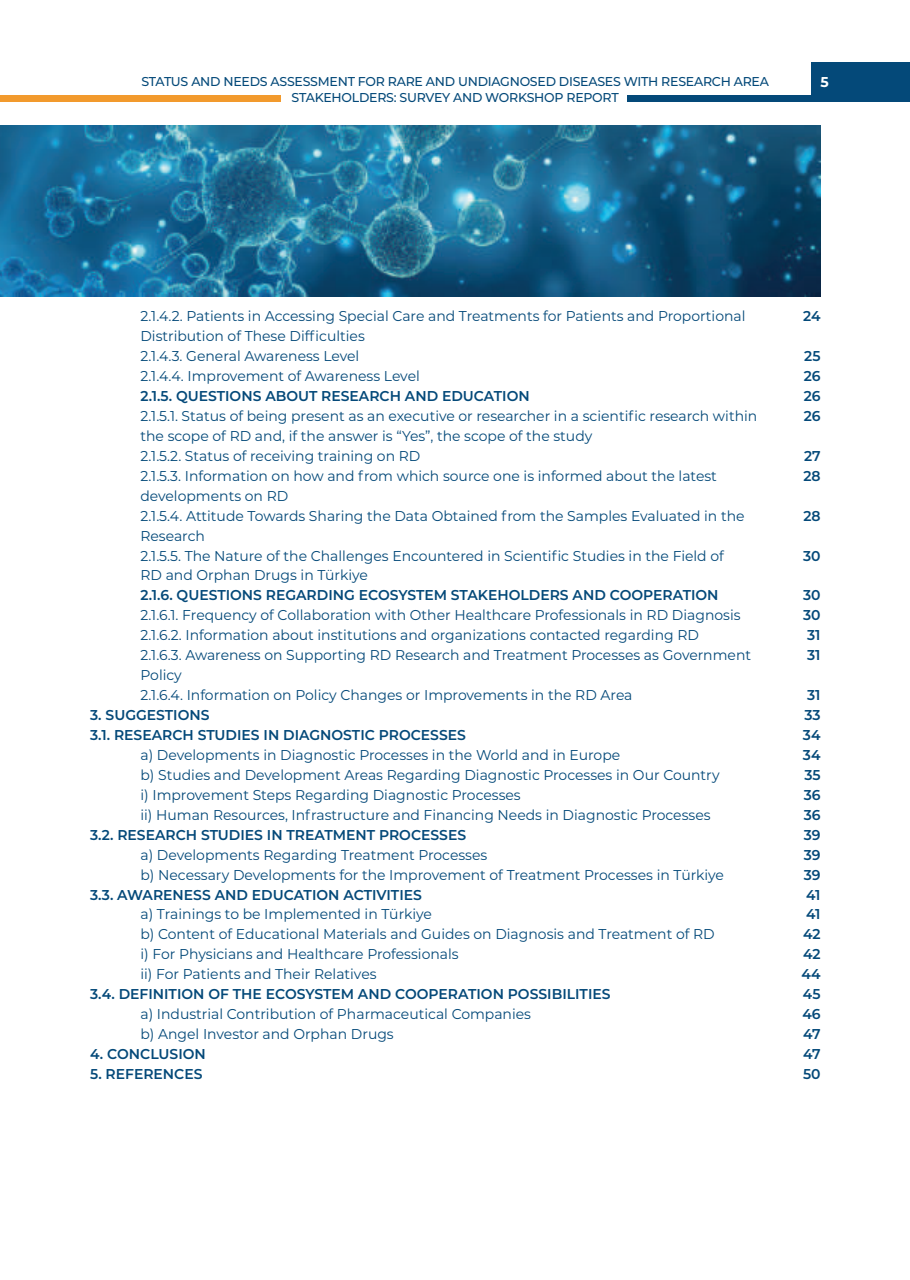
<style>
.page{position:relative;width:910px;height:1280px;background:#fff}
.page>*{position:absolute;margin:0;border:0;box-sizing:border-box;transform-origin:0 0}
.t1{font:14.25px/20px "Montserrat";color:#044979}
.t2{font:600 14.25px/20px "Montserrat";color:#044979}
.t3{font:700 14.25px "Montserrat";color:#fff}
.t4{font:500 12.75px/15.6px "Montserrat";letter-spacing:-.02em;color:#044979;text-align:center}
</style>
<div class="page">
<div style="left:811px;top:62px;width:99px;height:40px;background:#044979"></div>
<div style="left:0;top:96px;width:280px;height:6px;background:#f29a2d"></div>
<div style="left:627px;top:96px;width:204px;height:6px;background:#044979"></div>
<img style="left:0;top:125px;width:821px;height:172px">
<p class="t4" style="left:141px;top:73px;width:629px">STATUS AND NEEDS ASSESSMENT FOR RARE AND UNDIAGNOSED DISEASES WITH RESEARCH AREA<br>STAKEHOLDERS: SURVEY AND WORKSHOP REPORT</p>
<p class="t3" style="left:821px;top:72px;width:10px">5</p>
<p class="t1" style="left:140px;top:306px;width:607px">2.1.4.2. Patients in Accessing Special Care and Treatments for Patients and Proportional Distribution of These Difficulties<br>2.1.4.3. General Awareness Level<br>2.1.4.4. Improvement of Awareness Level</p>
<p class="t2" style="left:140px;top:385px;width:391px">2.1.5. QUESTIONS ABOUT RESEARCH AND EDUCATION</p>
<p class="t2" style="left:803px;top:385px;width:19px">42</p>
<p class="t1" style="left:140px;top:405px;width:618px">2.1.5.1. Status of being present as an executive or researcher in a scientific research within the scope of RD and, if the answer is “Yes”, the scope of the study<br>2.1.5.2. Status of receiving training on RD</p>
<p class="t2" style="left:803px;top:305px;width:19px">24</p>
<p class="t2" style="left:804px;top:345px;width:18px;text-align:justify">25<br>26<br>26<br>26</p>
<p class="t2" style="left:803px;top:445px;width:19px">27<br>28</p>
<p class="t2" style="left:803px;top:505px;width:19px">28</p>
<p class="t2" style="left:803px;top:545px;width:19px">30</p>
<p class="t2" style="left:803px;top:585px;width:19px;text-align:justify">30<br>30<br>31<br>31</p>
<p class="t2" style="left:802px;top:684px;width:20px;text-align:center">31<br>33<br>34<br>34<br>35<br>36<br>36<br>39<br>39<br>39<br>41<br>41<br>42<br>42<br>44<br>45<br>46<br>47<br>47<br>50</p>
<p class="t1" style="left:804px;top:445px;width:18px">43</p>
<p class="t1" style="left:140px;top:465px;width:606px">2.1.5.3. Information on how and from which source one is informed about the latest developments on RD<br>2.1.5.4. Attitude Towards Sharing the Data Obtained from the Samples Evaluated in the Research<br>2.1.5.5. The Nature of the Challenges Encountered in Scientific Studies in the Field of RD and Orphan Drugs in Türkiye</p>
<p class="t2" style="left:140px;top:585px;width:580px">2.1.6. QUESTIONS REGARDING ECOSYSTEM STAKEHOLDERS AND COOPERATION</p>
<p class="t1" style="left:140px;top:605px;width:612px">2.1.6.1. Frequency of Collaboration with Other Healthcare Professionals in RD Diagnosis 2.1.6.2. Information about institutions and organizations contacted regarding RD<br>2.1.6.3. Awareness on Supporting RD Research and Treatment Processes as Government Policy<br>2.1.6.4. Information on Policy Changes or Improvements in the RD Area</p>
<p class="t2" style="left:90px;top:704px;width:377px">3. SUGGESTIONS<br>3.1. RESEARCH STUDIES IN DIAGNOSTIC PROCESSES</p>
<p class="t1" style="left:140px;top:744px;width:481px">a) Developments in Diagnostic Processes in the World and in Europe</p>
<p class="t1" style="left:803px;top:744px;width:9px">5</p>
<p class="t1" style="left:140px;top:764px;width:581px">b) Studies and Development Areas Regarding Diagnostic Processes in Our Country</p>
<p class="t1" style="left:805px;top:764px;width:9px">5</p>
<p class="t1" style="left:140px;top:784px;width:382px">i) Improvement Steps Regarding Diagnostic Processes</p>
<p class="t1" style="left:804px;top:784px;width:9px">5</p>
<p class="t1" style="left:140px;top:804px;width:572px">ii) Human Resources, Infrastructure and Financing Needs in Diagnostic Processes</p>
<p class="t1" style="left:805px;top:804px;width:17px">57</p>
<p class="t2" style="left:90px;top:824px;width:377px">3.2. RESEARCH STUDIES IN TREATMENT PROCESSES</p>
<p class="t2" style="left:806px;top:824px;width:16px">61</p>
<p class="t1" style="left:140px;top:844px;width:348px">a) Developments Regarding Treatment Processes</p>
<p class="t1" style="left:807px;top:844px;width:15px">61</p>
<p class="t1" style="left:140px;top:864px;width:585px">b) Necessary Developments for the Improvement of Treatment Processes in Türkiye</p>
<p class="t1" style="left:807px;top:864px;width:15px">61</p>
<p class="t2" style="left:90px;top:884px;width:333px">3.3. AWARENESS AND EDUCATION ACTIVITIES</p>
<p class="t2" style="left:802px;top:884px;width:20px">64</p>
<p class="t1" style="left:140px;top:904px;width:293px">a) Trainings to be Implemented in Türkiye</p>
<p class="t1" style="left:804px;top:904px;width:18px">65</p>
<p class="t1" style="left:140px;top:924px;width:576px">b) Content of Educational Materials and Guides on Diagnosis and Treatment of RD</p>
<p class="t1" style="left:804px;top:924px;width:18px">66</p>
<p class="t1" style="left:140px;top:944px;width:320px">i) For Physicians and Healthcare Professionals</p>
<p class="t1" style="left:804px;top:944px;width:18px">66</p>
<p class="t1" style="left:140px;top:964px;width:238px">ii) For Patients and Their Relatives</p>
<p class="t1" style="left:804px;top:964px;width:18px">69</p>
<p class="t2" style="left:90px;top:983px;width:522px">3.4. DEFINITION OF THE ECOSYSTEM AND COOPERATION POSSIBILITIES</p>
<p class="t2" style="left:807px;top:983px;width:15px">71</p>
<p class="t1" style="left:140px;top:1004px;width:392px">a) Industrial Contribution of Pharmaceutical Companies</p>
<p class="t1" style="left:805px;top:1004px;width:17px">73</p>
<p class="t1" style="left:140px;top:1023px;width:255px">b) Angel Investor and Orphan Drugs</p>
<p class="t1" style="left:804px;top:1023px;width:18px">74</p>
<p class="t2" style="left:90px;top:1043px;width:117px">4. CONCLUSION</p>
<p class="t2" style="left:803px;top:1043px;width:19px">74</p>
<p class="t2" style="left:90px;top:1063px;width:114px">5. REFERENCES</p>
<p class="t2" style="left:812px;top:1063px;width:10px">7</p>
</div>
